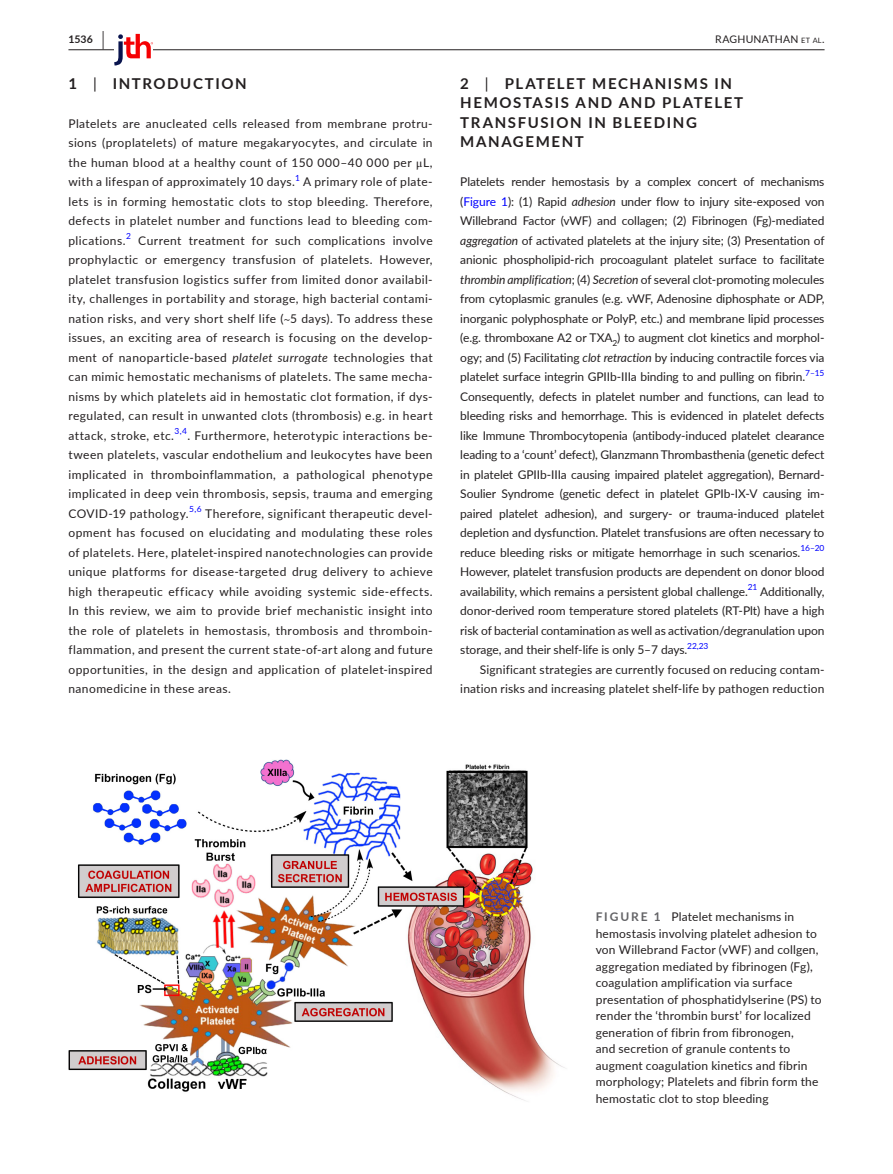
<style>
.page{position:relative;width:893px;height:1174px;background:#fff}
.page>*{position:absolute;margin:0;border:0;box-sizing:border-box;transform-origin:0 0}
.t1{font:700 15px/19.5px "Lato";letter-spacing:.11em;color:#231f20}
.t2{font:12px/19.5px "Lato";letter-spacing:.015em;color:#231f20;text-align:justify}
.t3{font:10.5px "Lato";letter-spacing:.02em;color:#231f20}
.t4{font:700 10.5px "Lato";color:#231f20}
.t5{font:8.4px "Lato";color:#00f}
.s1{font-size:19.5px}
.s2{font-size:7.35px}
.s3{font-weight:400}
.s4{font-family:"STIX"}
.s5{font-style:italic}
.s6{color:#00f}
.s7{font-weight:700;color:#636366}
</style>
<div class="page">
<hr style="left:68px;top:49px;width:756px;height:1px;background:#231f20">
<svg style="left:114px;top:34px;width:39px;height:31px"></svg>
<img style="left:68px;top:760px;width:497px;height:341px">
<p class="t4" style="left:68px;top:31px;width:37px">1536 <span class="s1">|</span></p>
<p class="t3" style="left:715px;top:31px;width:111px">RAGHUNATHAN <span class="s2">et al</span>.</p>
<p class="t1" style="left:68px;top:73px;width:180px">1 <span class="s3">|</span> INTRODUCTION</p>
<p class="t2" style="left:68px;top:113px;width:366px">Platelets are anucleated cells released from membrane protru&shy;sions (proplatelets) of mature megakaryocytes, and circulate in the human blood at a healthy count of 150 000–40 000 per <span class="s4">μ</span>L, with a lifespan of approximately 10 days.<sup>1</sup> A primary role of plate&shy;lets is in forming hemostatic clots to stop bleeding. Therefore, defects in platelet number and functions lead to bleeding com&shy;plications.<sup>2</sup> Current treatment for such complications involve prophylactic or emergency transfusion of platelets. However, platelet transfusion logistics suffer from limited donor availabil&shy;ity, challenges in portability and storage, high bacterial contami&shy;nation risks, and very short shelf life (<span class="s4">~</span>5 days). To address these issues, an exciting area of research is focusing on the develop&shy;ment of nanoparticle-based <span class="s5">platelet surrogate</span> technologies that can mimic hemostatic mechanisms of platelets. The same mecha&shy;nisms by which platelets aid in hemostatic clot formation, if dys&shy;regulated, can result in unwanted clots (thrombosis) e.g. in heart attack, stroke, etc.<sup>3,4</sup>. Furthermore, heterotypic interactions be&shy;tween platelets, vascular endothelium and leukocytes have been implicated in thromboinflammation, a pathological phenotype implicated in deep vein thrombosis, sepsis, trauma and emerging COVID-19 pathology.</p>
<p class="t1" style="left:460px;top:73px;width:284px">2 <span class="s3">|</span> PLATELET MECHANISMS IN<br>HEMOSTASIS AND AND PLATELET<br>TRANSFUSION IN BLEEDING<br>MANAGEMENT</p>
<p class="t2" style="left:460px;top:171px;width:366px">Platelets render hemostasis by a complex concert of mechanisms (<span class="s6">Figure 1</span>): (1) Rapid <span class="s5">adhesion</span> under flow to injury site-exposed von Willebrand Factor (vWF) and collagen; (2) Fibrinogen (Fg)-mediated <span class="s5">aggregation</span> of activated platelets at the injury site; (3) Presentation of anionic phospholipid-rich procoagulant platelet surface to facilitate <span class="s5">thrombin amplification</span>; (4) <span class="s5">Secretion</span> of several clot-promoting molecules from cytoplasmic granules (e.g. vWF, Adenosine diphosphate or ADP, inorganic polyphosphate or PolyP, etc.) and membrane lipid processes (e.g. thromboxane A2 or TXA<sub>2</sub>) to augment clot kinetics and morphol&shy;ogy; and (5) Facilitating <span class="s5">clot retraction</span> by inducing contractile forces via platelet surface integrin GPIIb-IIIa binding to and pulling on fibrin.<sup>7–15<br></sup>Consequently, defects in platelet number and functions, can lead to bleeding risks and hemorrhage. This is evidenced in platelet defects like Immune Thrombocytopenia (antibody-induced platelet clearance leading to a ‘count’ defect), Glanzmann Thrombasthenia (genetic defect in platelet GPIIb-IIIa causing impaired platelet aggregation), Bernard-Soulier Syndrome (genetic defect in platelet GPIb-IX-V causing im&shy;paired platelet adhesion), and surgery- or trauma-induced platelet depletion and dysfunction. Platelet transfusions are often necessary to reduce bleeding risks or mitigate hemorrhage in such scenarios.<sup>16–20<br></sup>However, platelet transfusion products are dependent on donor blood availability, which remains a persistent global challenge.</p>
<p class="t5" style="left:189px;top:503px;width:14px">5,6</p>
<p class="t2" style="left:68px;top:503px;width:366px;text-indent:137px">Therefore, significant therapeutic devel&shy;opment has focused on elucidating and modulating these roles of platelets. Here, platelet-inspired nanotechnologies can provide unique platforms for disease-targeted drug delivery to achieve high therapeutic efficacy while avoiding systemic side-effects.<br>In this review, we aim to provide brief mechanistic insight into the role of platelets in hemostasis, thrombosis and thromboin&shy;flammation, and present the current state-of-art along and future opportunities, in the design and application of platelet-inspired nanomedicine in these areas.</p>
<p class="t5" style="left:748px;top:581px;width:11px">21</p>
<p class="t2" style="left:460px;top:581px;width:366px;text-indent:300px">Additionally, donor-derived room temperature stored platelets (RT-Plt) have a high risk of bacterial contamination as well as activation/degranulation upon storage, and their shelf-life is only 5–7 days.</p>
<p class="t5" style="left:687px;top:640px;width:23px">22,23</p>
<p class="t2" style="left:460px;top:659px;width:366px;text-align:right">Significant strategies are currently focused on reducing contam&shy;ination risks and increasing platelet shelf-life by pathogen reduction</p>
<p class="t2" style="left:596px;top:908px;width:228px;line-height:16.5px;text-align:left"><span class="s7">FIGURE 1</span> Platelet mechanisms in hemostasis involving platelet adhesion to von Willebrand Factor (vWF) and collgen, aggregation mediated by fibrinogen (Fg), coagulation amplification via surface presentation of phosphatidylserine (PS) to render the ‘thrombin burst’ for localized generation of fibrin from fibronogen,<br>and secretion of granule contents to augment coagulation kinetics and fibrin morphology; Platelets and fibrin form the hemostatic clot to stop bleeding</p>
</div>
